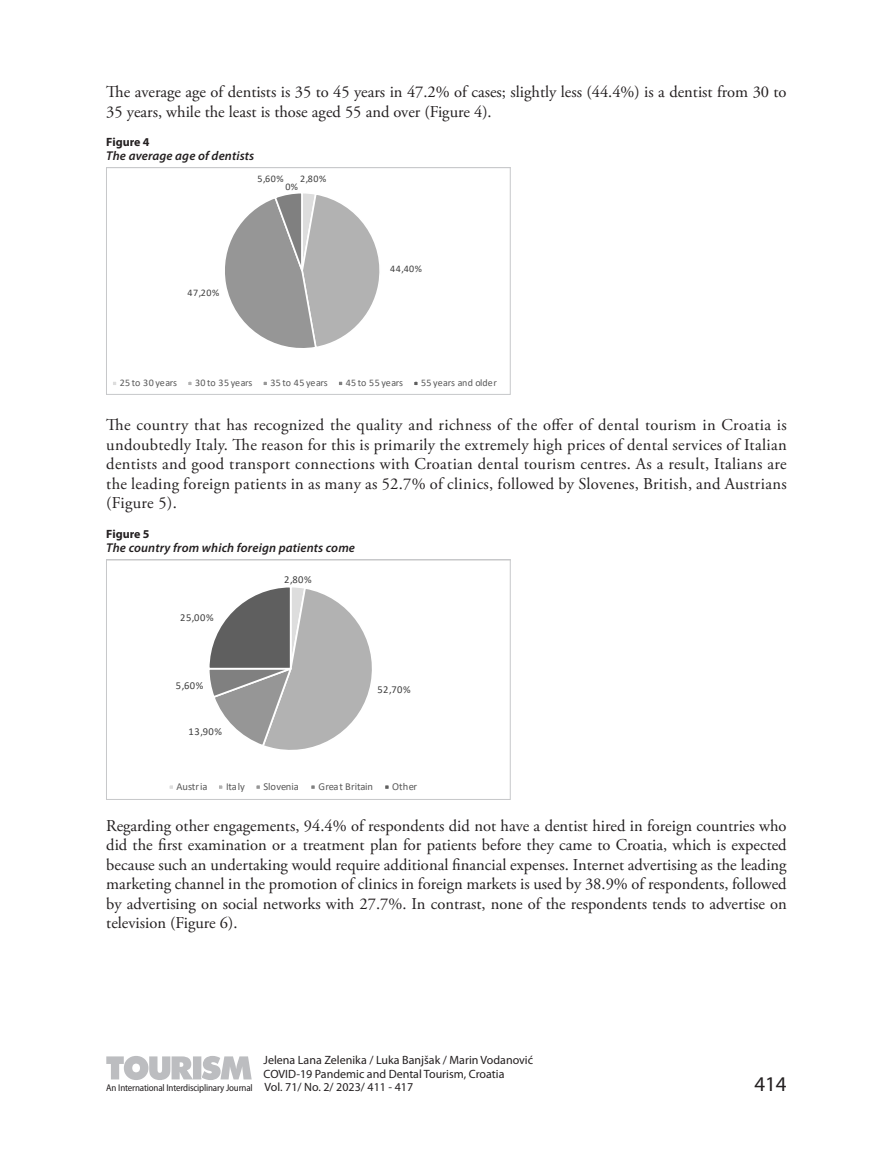
<style>
.page{position:relative;width:893px;height:1149px;background:#fff}
.page>*{position:absolute;margin:0;border:0;box-sizing:border-box;transform-origin:0 0}
.t1{font:21px "Myriad Pro";color:#231f20}
.TXT_BODY{font:16.5px/19.5px "Adobe Garamond Pro";color:#231f20;text-align:justify}
.TABLE_NASLOV{font:italic 600 12.75px "Myriad Pro";letter-spacing:.01em;color:#231f20}
.t2{font:12px/13.5px "Myriad Pro";color:#231f20}
.Table-Figure{font:700 12px "Myriad Pro";color:#231f20}
.t3{font:11.7px "Arial";letter-spacing:.02em;color:#000}
.t4{font:11.1px "Arial";letter-spacing:.04em;color:#000}
.t5{font:10.5px "Calibri";letter-spacing:-.005em;color:#595959}
.t6{font:10.5px "Calibri";letter-spacing:.05em;color:#404040}
.t7{font:10.05px "Calibri";color:#595959}
.t8{font:10.05px "Calibri";letter-spacing:.05em;color:#404040}
.t9{font:semi-condensed 9.75px "Myriad Pro";letter-spacing:-.015em;color:#231f20}
.s1{font-stretch:normal;font-size:12px}
</style>
<div class="page">
<svg style="left:106px;top:1056px;width:146px;height:23px"></svg>
<svg style="left:113px;top:193px;width:305px;height:192px"></svg>
<div style="left:106px;top:167px;width:404px;height:227px;border:1px solid #c7c8ca"></div>
<svg style="left:169px;top:587px;width:220px;height:202px"></svg>
<div style="left:106px;top:559px;width:404px;height:240px;border:1px solid #c7c8ca"></div>
<p class="TXT_BODY" style="left:106px;top:83px;width:682px">The average age of dentists is 35 to 45 years in 47.2% of cases; slightly less (44.4%) is a dentist from 30 to<br>35 years, while the least is those aged 55 and over (Figure 4).</p>
<p class="Table-Figure" style="left:106px;top:134px;width:45px">Figure 4</p>
<p class="TABLE_NASLOV" style="left:106px;top:148px;width:150px">The average age of dentists</p>
<p class="t8" style="left:257px;top:172px;width:28px">5,60%</p>
<p class="t8" style="left:300px;top:172px;width:28px">2,80%</p>
<p class="t8" style="left:285px;top:180px;width:14px">0%</p>
<p class="t8" style="left:188px;top:285px;width:33px">47,20%</p>
<p class="t8" style="left:390px;top:261px;width:33px">44,40%</p>
<p class="t7" style="left:120px;top:376px;width:59px">25 to 30 years</p>
<p class="t7" style="left:195px;top:376px;width:59px">30 to 35 years</p>
<p class="t7" style="left:270px;top:376px;width:59px">35 to 45 years</p>
<p class="t7" style="left:346px;top:376px;width:59px">45 to 55 years</p>
<p class="t7" style="left:421px;top:376px;width:77px">55 years and older</p>
<p class="TXT_BODY" style="left:106px;top:416px;width:682px">The country that has recognized the quality and richness of the offer of dental tourism in Croatia is undoubtedly Italy. The reason for this is primarily the extremely high prices of dental services of Italian dentists and good transport connections with Croatian dental tourism centres. As a result, Italians are the leading foreign patients in as many as 52.7% of clinics, followed by Slovenes, British, and Austrians (Figure 5).</p>
<p class="Table-Figure" style="left:106px;top:525px;width:45px">Figure 5</p>
<p class="TABLE_NASLOV" style="left:106px;top:540px;width:250px">The country from which foreign patients come</p>
<p class="t4" style="left:192px;top:417px;width:203px">Picture 4. The average age of dentists.</p>
<p class="t6" style="left:180px;top:610px;width:35px">25,00%</p>
<p class="t6" style="left:176px;top:678px;width:29px">5,60%</p>
<p class="t6" style="left:189px;top:724px;width:35px">13,90%</p>
<p class="t6" style="left:284px;top:571px;width:29px">2,80%</p>
<p class="t6" style="left:377px;top:682px;width:35px">52,70%</p>
<p class="t5" style="left:177px;top:779px;width:32px">Austria</p>
<p class="t5" style="left:226px;top:779px;width:20px">Italy</p>
<p class="t5" style="left:263px;top:779px;width:37px">Slovenia</p>
<p class="t5" style="left:318px;top:779px;width:56px">Great Britain</p>
<p class="t5" style="left:392px;top:779px;width:26px">Other</p>
<p class="TXT_BODY" style="left:106px;top:816px;width:682px">Regarding other engagements, 94.4% of respondents did not have a dentist hired in foreign countries who did the first examination or a treatment plan for patients before they came to Croatia, which is expected because such an undertaking would require additional financial expenses. Internet advertising as the leading marketing channel in the promotion of clinics in foreign markets is used by 38.9% of respondents, followed by advertising on social networks with 27.7%. In contrast, none of the respondents tends to advertise on television (Figure 6).</p>
<p class="t3" style="left:128px;top:822px;width:306px">Picture 5. The country from which foreign patients come.</p>
<p class="t2" style="left:264px;top:1053px;width:271px">Jelena Lana Zelenika / Luka Banjšak / Marin Vodanović<br>COVID-19 Pandemic and Dental Tourism, Croatia</p>
<p class="t9" style="left:106px;top:1081px;width:308px">An International Interdisciplinary Journal <span class="s1">Vol. 71/ No. 2/ 2023/ 411 - 417</span></p>
<p class="t1" style="left:754px;top:1070px;width:34px">414</p>
</div>
